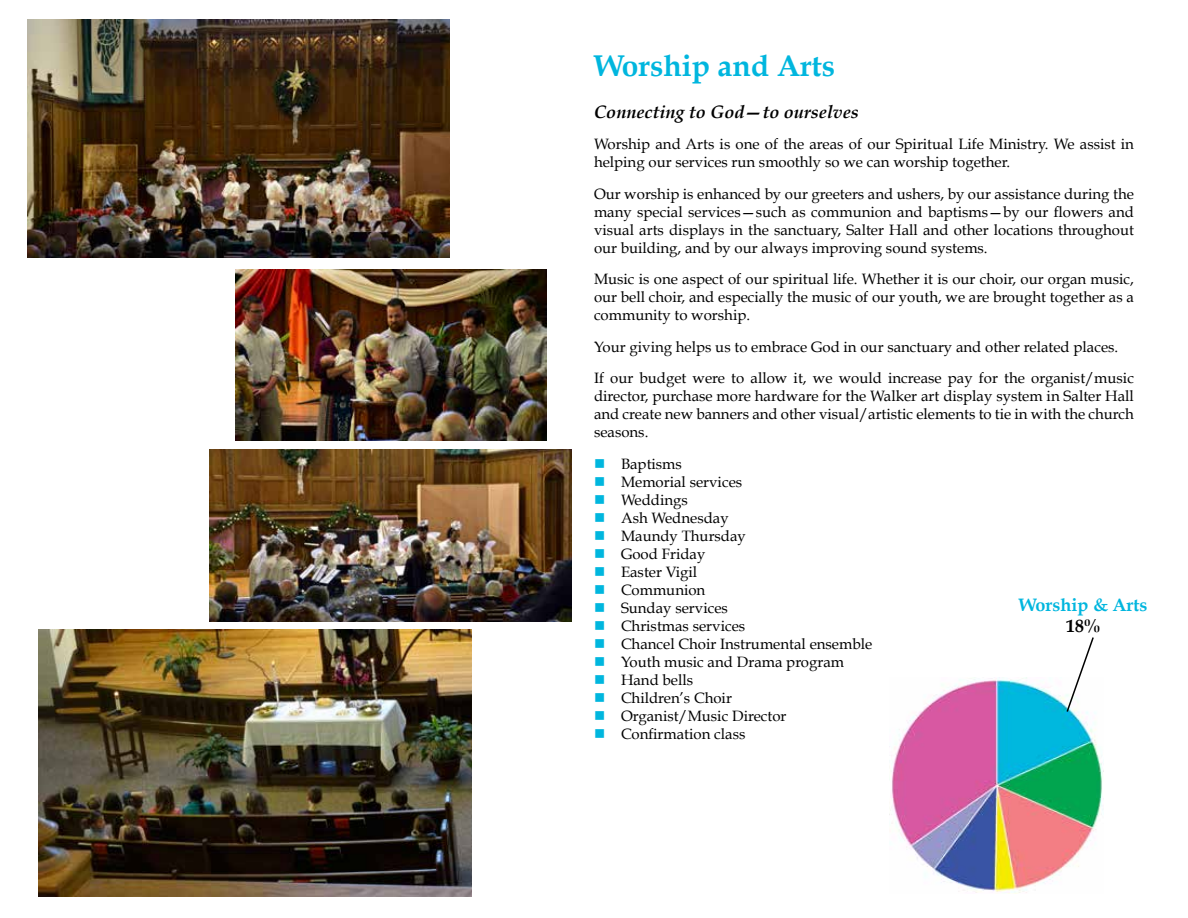
<style>
.page{position:relative;width:1188px;height:918px;background:#fff}
.page>*{position:absolute;margin:0;border:0;box-sizing:border-box;transform-origin:0 0}
.t1{font:700 30px "Book Antiqua";color:#00b6de}
.t2{font:italic 700 18px "Book Antiqua";color:#000}
.t3{font:700 18px "Book Antiqua";color:#00b6de}
.t4{font:700 18px "Book Antiqua";color:#000}
.t5{font:15px/18px "Book Antiqua";color:#000;text-align:justify}
.s1{color:#00b6de}
</style>
<div class="page">
<img style="left:891px;top:677px;width:213px;height:217px">
<svg style="left:1065px;top:637px;width:30px;height:76px"></svg>
<img style="left:38px;top:630px;width:434px;height:267px">
<img style="left:27px;top:19px;width:422px;height:238px">
<img style="left:235px;top:269px;width:311px;height:172px">
<img style="left:210px;top:450px;width:362px;height:171px">
<h1 class="t1" style="left:594px;top:48px;width:243px">Worship and Arts</h1>
<p class="t2" style="left:594px;top:101px;width:266px">Connecting to God—to ourselves</p>
<p class="t5" style="left:594px;top:135px;width:542px">Worship and Arts is one of the areas of our Spiritual Life Ministry. We assist in helping our services run smoothly so we can worship together.</p>
<p class="t5" style="left:594px;top:185px;width:542px">Our worship is enhanced by our greeters and ushers, by our assistance during the many special services—such as communion and baptisms—by our flowers and visual arts displays in the sanctuary, Salter Hall and other locations throughout our building, and by our always improving sound systems.</p>
<p class="t5" style="left:594px;top:270px;width:542px">Music is one aspect of our spiritual life. Whether it is our choir, our organ music, our bell choir, and especially the music of our youth, we are brought together as a community to worship.</p>
<p class="t5" style="left:594px;top:331px;width:541px;line-height:31.5px">Your giving helps us to embrace God in our sanctuary and other related places.<br>If our budget were to allow it, we would increase pay for the organist/music</p>
<p class="t5" style="left:594px;top:387px;width:541px">director, purchase more hardware for the Walker art display system in Salter Hall and create new banners and other visual/artistic elements to tie in with the church seasons.</p>
<p class="t5" style="left:594px;top:455px;width:89px"><span class="s1">■</span> Baptisms</p>
<p class="t5" style="left:594px;top:473px;width:150px"><span class="s1">■</span> Memorial services</p>
<p class="t5" style="left:594px;top:491px;width:95px"><span class="s1">■</span> Weddings</p>
<p class="t5" style="left:594px;top:509px;width:136px"><span class="s1">■</span> Ash Wednesday</p>
<p class="t5" style="left:594px;top:527px;width:153px"><span class="s1">■</span> Maundy Thursday</p>
<p class="t5" style="left:594px;top:545px;width:113px"><span class="s1">■</span> Good Friday</p>
<p class="t5" style="left:594px;top:563px;width:105px"><span class="s1">■</span> Easter Vigil</p>
<p class="t5" style="left:594px;top:581px;width:113px"><span class="s1">■</span> Communion</p>
<p class="t5" style="left:594px;top:599px;width:135px"><span class="s1">■</span> Sunday services</p>
<p class="t5" style="left:594px;top:617px;width:153px"><span class="s1">■</span> Christmas services</p>
<p class="t5" style="left:594px;top:635px;width:280px"><span class="s1">■</span> Chancel Choir Instrumental ensemble</p>
<p class="t5" style="left:594px;top:653px;width:252px"><span class="s1">■</span> Youth music and Drama program</p>
<p class="t5" style="left:594px;top:671px;width:101px"><span class="s1">■</span> Hand bells</p>
<p class="t5" style="left:594px;top:689px;width:139px"><span class="s1">■</span> Children’s Choir</p>
<p class="t5" style="left:594px;top:707px;width:194px"><span class="s1">■</span> Organist/Music Director</p>
<p class="t5" style="left:594px;top:725px;width:153px"><span class="s1">■</span> Confirmation class</p>
<p class="t3" style="left:1019px;top:594px;width:130px">Worship &amp; Arts</p>
<p class="t4" style="left:1066px;top:616px;width:36px">18%</p>
</div>
